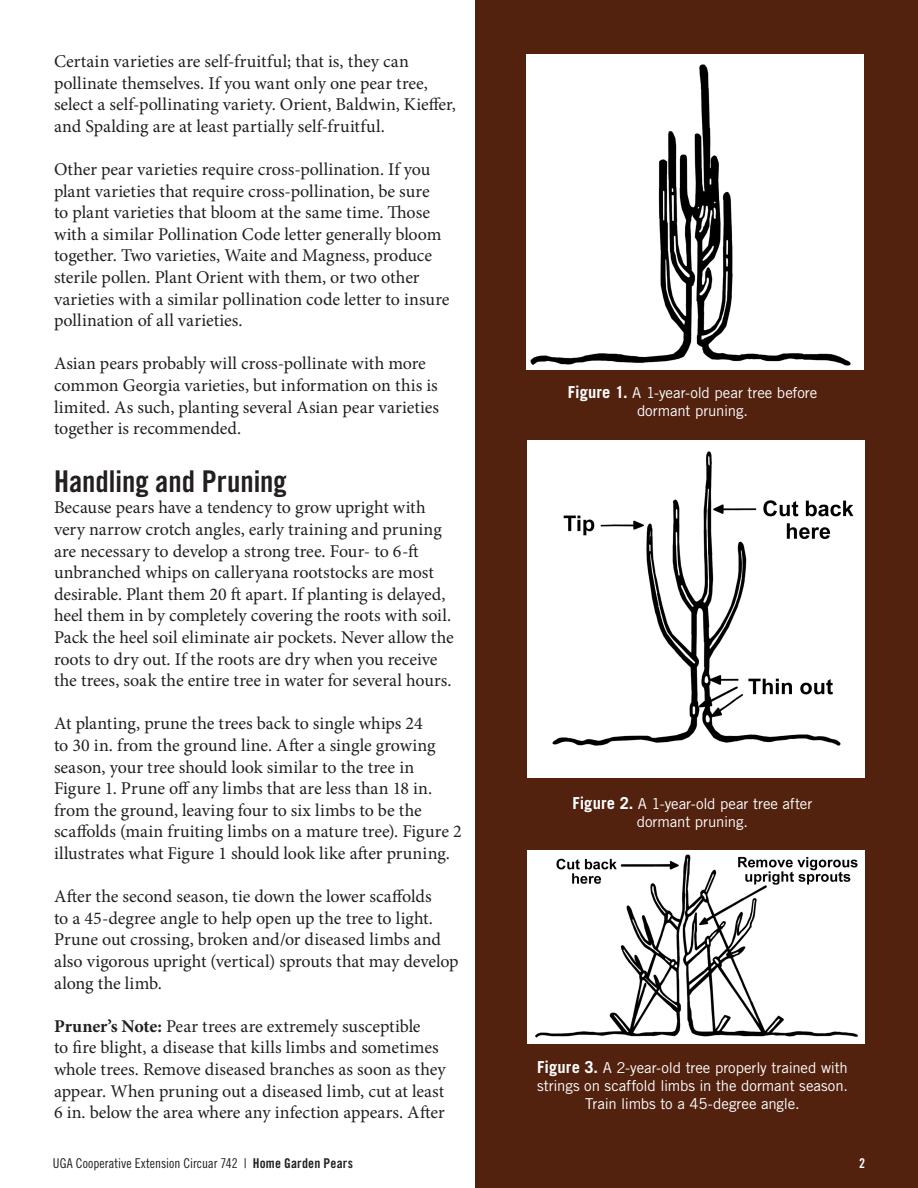
<style>
.page{position:relative;width:918px;height:1188px;background:#fff}
.page>*{position:absolute;margin:0;border:0;box-sizing:border-box;transform-origin:0 0}
.t1{font:30px "Trade Gothic LT Std Bd Cn 20";color:#231f20}
.t2{font:18px/21.6px "Minion Pro";color:#231f20}
.Footer_Pub_Info{font:15px/18px "Trade Gothic LT Std";letter-spacing:-.005em;color:#fff}
.Page_Footer{font:13.5px "Trade Gothic LT Std Cn 18";color:#231f20}
.Page_Footer-2{font:13.5px "Trade Gothic LT Std Bd Cn 20";color:#fff}
.s1{font-weight:700}
.s2{font-family:"Trade Gothic LT Std Bd Cn 20"}
.s3{font-weight:700;font-size:16.5px}
</style>
<div class="page">
<div style="left:475px;top:0;width:443px;height:1188px;background:#52220f"></div>
<img style="left:527px;top:54px;width:337px;height:315px">
<img style="left:528px;top:441px;width:337px;height:336px">
<img style="left:528px;top:851px;width:336px;height:193px">
<p class="t2" style="left:54px;top:51px;width:403px">Certain varieties are self-fruitful; that is, they can pollinate themselves. If you want only one pear tree, select a self-pollinating variety. Orient, Baldwin, Kieffer, and Spalding are at least partially self-fruitful.</p>
<p class="t2" style="left:54px;top:159px;width:397px">Other pear varieties require cross-pollination. If you plant varieties that require cross-pollination, be sure<br>to plant varieties that bloom at the same time. Those with a similar Pollination Code letter generally bloom together. Two varieties, Waite and Magness, produce sterile pollen. Plant Orient with them, or two other varieties with a similar pollination code letter to insure pollination of all varieties.</p>
<p class="t2" style="left:54px;top:353px;width:387px">Asian pears probably will cross-pollinate with more common Georgia varieties, but information on this is limited. As such, planting several Asian pear varieties together is recommended.</p>
<p class="t1" style="left:54px;top:463px;width:234px">Handling and Pruning</p>
<p class="t2" style="left:54px;top:497px;width:401px">Because pears have a tendency to grow upright with very narrow crotch angles, early training and pruning are necessary to develop a strong tree. Four- to 6-ft unbranched whips on calleryana rootstocks are most desirable. Plant them 20 ft apart. If planting is delayed, heel them in by completely covering the roots with soil.<br>Pack the heel soil eliminate air pockets. Never allow the roots to dry out. If the roots are dry when you receive the trees, soak the entire tree in water for several hours.</p>
<p class="t2" style="left:54px;top:713px;width:409px">At planting, prune the trees back to single whips 24<br>to 30 in. from the ground line. After a single growing season, your tree should look similar to the tree in Figure 1. Prune off any limbs that are less than 18 in. from the ground, leaving four to six limbs to be the scaffolds (main fruiting limbs on a mature tree). Figure 2 illustrates what Figure 1 should look like after pruning.</p>
<p class="t2" style="left:54px;top:886px;width:406px">After the second season, tie down the lower scaffolds<br>to a 45-degree angle to help open up the tree to light.<br>Prune out crossing, broken and/or diseased limbs and also vigorous upright (vertical) sprouts that may develop along the limb.</p>
<p class="t2" style="left:54px;top:1015px;width:393px"><span class="s1">Pruner’s Note:</span> Pear trees are extremely susceptible<br>to fire blight, a disease that kills limbs and sometimes whole trees. Remove diseased branches as soon as they appear. When pruning out a diseased limb, cut at least 6 in. below the area where any infection appears. After</p>
<p class="Page_Footer" style="left:53px;top:1155px;width:302px">UGA Cooperative Extension Circuar 742 | <span class="s2">Home Garden Pears</span></p>
<p class="Footer_Pub_Info" style="left:568px;top:384px;width:251px"><span class="s3">Figure 1.</span> A 1-year-old pear tree before</p>
<p class="Footer_Pub_Info" style="left:637px;top:402px;width:113px">dormant pruning.</p>
<p class="Footer_Pub_Info" style="left:572px;top:794px;width:242px"><span class="s3">Figure 2.</span> A 1-year-old pear tree after</p>
<p class="Footer_Pub_Info" style="left:637px;top:812px;width:113px">dormant pruning.</p>
<p class="Footer_Pub_Info" style="left:537px;top:1059px;width:312px"><span class="s3">Figure 3.</span> A 2-year-old tree properly trained with strings on scaffold limbs in the dormant season.</p>
<p class="Footer_Pub_Info" style="left:585px;top:1095px;width:216px">Train limbs to a 45-degree angle.</p>
<p class="Page_Footer-2" style="left:859px;top:1155px;width:7px">2</p>
</div>
